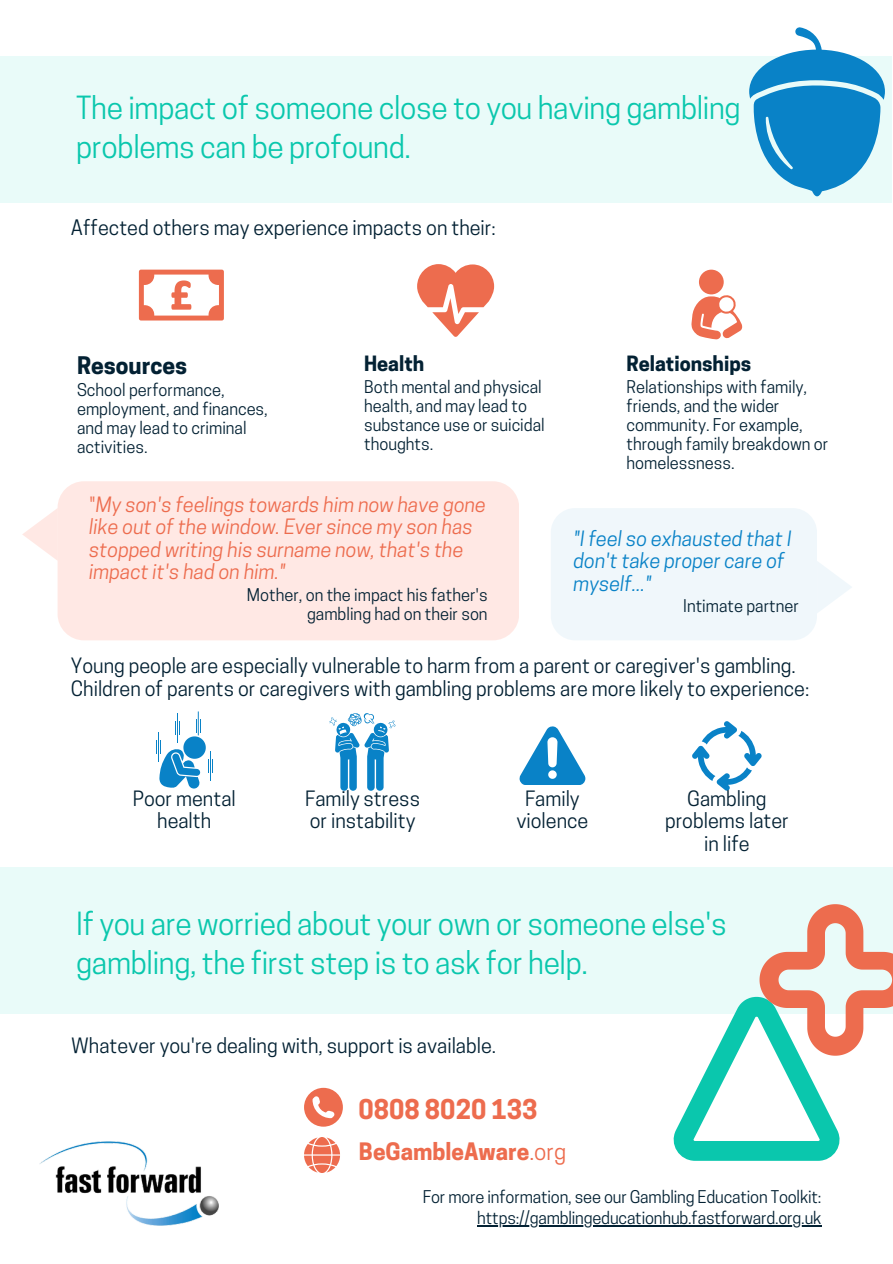
<style>
.page{position:relative;width:893px;height:1264px;background:#fff}
.page>*{position:absolute;margin:0;border:0;box-sizing:border-box;transform-origin:0 0}
.t1{font:30px/39.3px "Cooper Hewitt";letter-spacing:-.01em;color:#0ac7ad}
.t2{font:700 25.5px "Cooper Hewitt";color:#ed6c4e}
.t3{font:700 22.8px "Cooper Hewitt";color:#032133}
.t4{font:700 22.5px "Cooper Hewitt";color:#ed6c4e}
.t5{font:19.8px/22.5px "Cooper Hewitt";color:#032133;text-align:center}
.t6{font:italic 19.8px/22.5px "Cooper Hewitt";color:#ed6c4e}
.t7{font:italic 19.8px/22.5px "Cooper Hewitt";color:#0982c7}
.t8{font:700 19.8px "Cooper Hewitt";color:#032133}
.t9{font:16.5px/19px "Cooper Hewitt";color:#032133}
.s1{font-style:normal}
.s2{font-weight:400}
</style>
<div class="page">
<div style="left:0;top:56px;width:891px;height:146px;background:#e9fbf9"></div>
<svg style="left:749px;top:27px;width:135px;height:169px"></svg>
<div style="left:0;top:867px;width:892px;height:147px;background:#e9fbf9"></div>
<svg style="left:156px;top:711px;width:57px;height:77px"></svg>
<svg style="left:519px;top:726px;width:66px;height:58px"></svg>
<svg style="left:692px;top:721px;width:70px;height:69px"></svg>
<div style="left:58px;top:481px;width:461px;height:159px;background:#ffe8e4;border-radius:26px"></div>
<svg style="left:304px;top:1087px;width:39px;height:39px"></svg>
<svg style="left:304px;top:1137px;width:36px;height:35px"></svg>
<svg style="left:673px;top:904px;width:219px;height:256px"></svg>
<svg style="left:329px;top:713px;width:66px;height:77px"></svg>
<img style="left:40px;top:1141px;width:179px;height:84px">
<svg style="left:22px;top:508px;width:36px;height:53px"></svg>
<svg style="left:139px;top:269px;width:85px;height:51px"></svg>
<svg style="left:417px;top:264px;width:77px;height:73px"></svg>
<div style="left:550px;top:508px;width:267px;height:132px;background:#f0f7fb;border-radius:24px"></div>
<svg style="left:817px;top:561px;width:35px;height:52px"></svg>
<div style="left:699px;top:270px;width:24px;height:24px;background:#ed6c4e;border-radius:50%"></div>
<svg style="left:691px;top:295px;width:51px;height:44px"></svg>
<hr style="left:477px;top:1225px;width:344px;height:1px;background:#032133">
<p class="t1" style="left:76px;top:92px;width:666px">The impact of someone close to you having gambling problems can be profound.</p>
<p class="t5" style="left:71px;top:218px;width:426px">Affected others may experience impacts on their:</p>
<p class="t3" style="left:77px;top:356px;width:112px">Resources</p>
<p class="t9" style="left:77px;top:382px;width:192px">School performance, employment, and finances, and may lead to criminal activities.</p>
<p class="t8" style="left:364px;top:356px;width:62px">Health</p>
<p class="t9" style="left:364px;top:379px;width:182px">Both mental and physical health, and may lead to substance use or suicidal thoughts.</p>
<p class="t8" style="left:626px;top:356px;width:126px">Relationships</p>
<p class="t9" style="left:626px;top:379px;width:203px">Relationships with family, friends, and the wider community. For example, through family breakdown or homelessness.</p>
<p class="t6" style="left:89px;top:495px;width:398px"><span class="s1">"</span>My son's feelings towards him now have gone like out of the window. Ever since my son has stopped writing his surname now, that's the impact it's had on him."</p>
<p class="t9" style="left:247px;top:587px;width:242px">Mother, on the impact his father's</p>
<p class="t9" style="left:307px;top:606px;width:182px">gambling had on their son</p>
<p class="t5" style="left:71px;top:657px;width:739px;text-align:left">Young people are especially vulnerable to harm from a parent or caregiver's gambling.<br>Children of parents or caregivers with gambling problems are more likely to experience:</p>
<p class="t7" style="left:573px;top:530px;width:219px">"I feel so exhausted that I don't take proper care of myself..."</p>
<p class="t9" style="left:683px;top:598px;width:117px">Intimate partner</p>
<p class="t5" style="left:133px;top:789px;width:105px">Poor mental health</p>
<p class="t5" style="left:305px;top:789px;width:116px;text-align:left">Family stress or instability</p>
<p class="t5" style="left:516px;top:789px;width:73px">Family violence</p>
<p class="t5" style="left:665px;top:789px;width:125px">Gambling problems later in life</p>
<p class="t1" style="left:76px;top:907px;width:652px">If you are worried about your own or someone else's gambling, the first step is to ask for help.</p>
<p class="t5" style="left:71px;top:1036px;width:426px">Whatever you're dealing with, support is available.</p>
<p class="t2" style="left:358px;top:1099px;width:180px">0808 8020 133</p>
<p class="t4" style="left:359px;top:1142px;width:209px">BeGambleAware<span class="s2">.org</span></p>
<p class="t9" style="left:423px;top:1189px;width:400px">For more information, see our Gambling Education Toolkit:</p>
<p class="t9" style="left:477px;top:1210px;width:346px">https://gamblingeducationhub.fastforward.org.uk</p>
</div>
